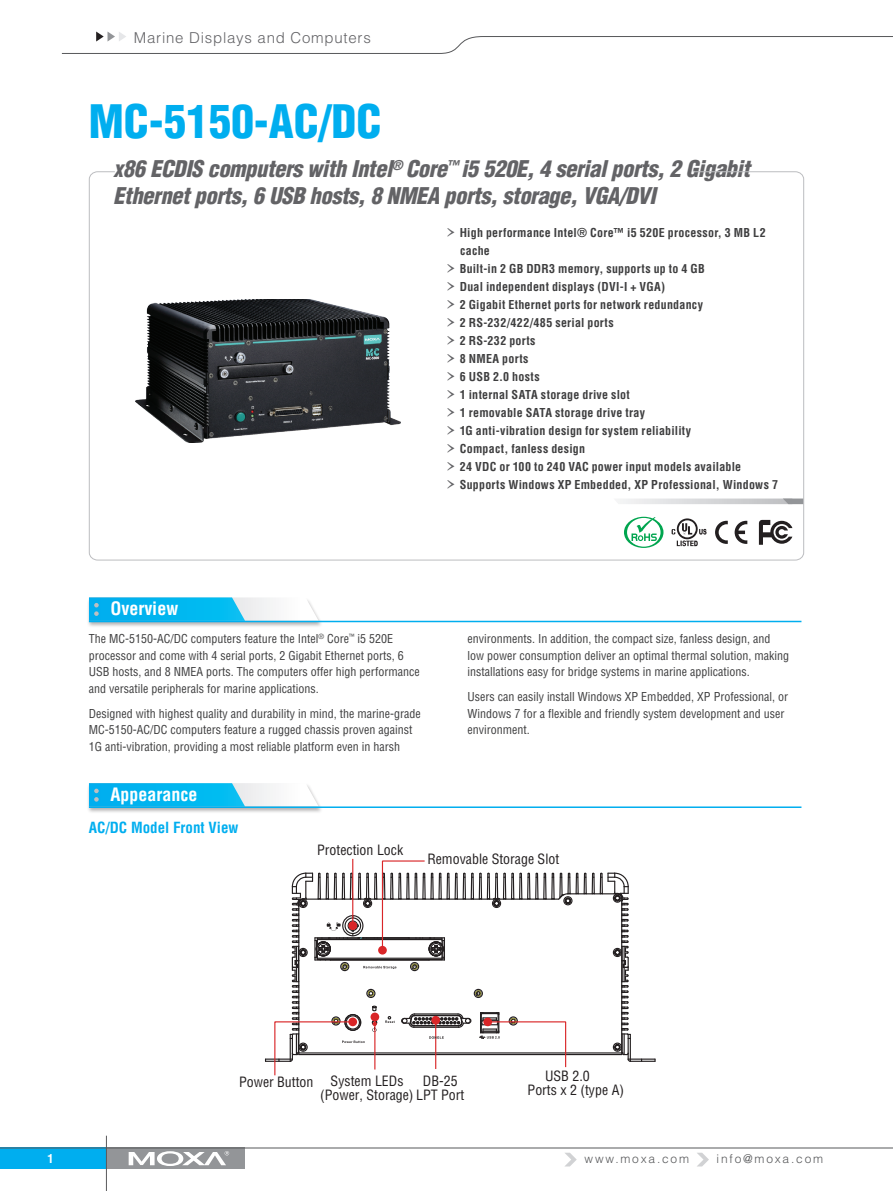
<style>
.page{position:relative;width:893px;height:1191px;background:#fff}
.page>*{position:absolute;margin:0;border:0;box-sizing:border-box;transform-origin:0 0}
.pro_name{font:900 condensed 45px "Helvetica";color:#00aeef}
.pro_des{font:italic 900 condensed 22.5px/27px "Helvetica";letter-spacing:-.015em;color:#636366}
.topic{font:700 condensed 18px "Helvetica";color:#fff}
.t1{font:300 15px "Helvetica";letter-spacing:.05em;color:#636366}
.t2{font:700 condensed 15px "Helvetica";color:#00aeef}
.t3{font:condensed 13.95px/14px "Helvetica";color:#231f20}
.body{font:condensed 12px/16.5px "Helvetica";color:#3e3e3f}
.t4{font:700 condensed 12px/18px "Helvetica";letter-spacing:.02em;color:#3e3e3f}
.t5{font:300 12px "Helvetica";letter-spacing:.15em;color:#57585a}
.t6{font:700 condensed 12px "Helvetica";color:#fff}
.s1{font-family:"Garamond Premr Pro";font-weight:400;font-stretch:normal;font-size:24px;color:#636366}
</style>
<div class="page">
<div style="left:0;top:1147px;width:106px;height:22px;background:#00aeef"></div>
<div style="left:106px;top:1147px;width:138px;height:22px;background:#939598"></div>
<hr style="left:0;top:1147px;width:893px;height:1px;background:#57585a">
<svg style="left:129px;top:1151px;width:100px;height:15px"></svg>
<hr style="left:106px;top:1135px;width:1px;height:56px;background:#59595c">
<svg style="left:697px;top:1152px;width:12px;height:14px"></svg>
<svg style="left:565px;top:1152px;width:12px;height:14px"></svg>
<svg style="left:61px;top:32px;width:832px;height:22px"></svg>
<svg style="left:618px;top:498px;width:184px;height:6px"></svg>
<svg style="left:715px;top:521px;width:13px;height:23px"></svg>
<svg style="left:735px;top:521px;width:12px;height:23px"></svg>
<svg style="left:759px;top:520px;width:33px;height:25px"></svg>
<svg style="left:672px;top:518px;width:34px;height:28px"></svg>
<img style="left:641px;top:516px;width:23px;height:20px">
<svg style="left:624px;top:517px;width:39px;height:31px"></svg>
<div style="left:87px;top:597px;width:236px;height:30px;background:#231f20;opacity:.35"></div>
<svg style="left:89px;top:597px;width:230px;height:24px"></svg>
<hr style="left:89px;top:621px;width:712px;height:1px;background:#00aeef">
<div style="left:87px;top:783px;width:236px;height:30px;background:#231f20;opacity:.35"></div>
<svg style="left:89px;top:783px;width:230px;height:23px"></svg>
<hr style="left:89px;top:806px;width:712px;height:2px;background:#00aeef">
<img style="left:136px;top:300px;width:265px;height:142px">
<hr style="left:352px;top:859px;width:1px;height:66px;background:#d92628">
<svg style="left:265px;top:860px;width:391px;height:216px"></svg>
<p class="t1" style="left:134px;top:29px;width:238px">Marine Displays and Computers</p>
<p class="pro_name" style="left:89px;top:93px;width:294px">MC-5150-AC/DC</p>
<p class="pro_des" style="left:113px;top:155px;width:638px">x86 ECDIS computers with Intel<sup>®</sup> Core<sup>™</sup> i5 520E, 4 serial ports, 2 Gigabit<br>Ethernet ports, 6 USB hosts, 8 NMEA ports, storage, VGA/DVI</p>
<p class="t4" style="left:460px;top:224px;width:307px;text-indent:-15px"><span class="s1">›</span> High performance Intel® Core™ i5 520E processor, 3 MB L2 cache</p>
<p class="t4" style="left:445px;top:260px;width:261px"><span class="s1">›</span> Built-in 2 GB DDR3 memory, supports up to 4 GB</p>
<p class="t4" style="left:445px;top:278px;width:221px"><span class="s1">›</span> Dual independent displays (DVI-I + VGA)</p>
<p class="t4" style="left:445px;top:296px;width:259px"><span class="s1">›</span> 2 Gigabit Ethernet ports for network redundancy</p>
<p class="t4" style="left:445px;top:314px;width:170px"><span class="s1">›</span> 2 RS-232/422/485 serial ports</p>
<p class="t4" style="left:445px;top:332px;width:92px"><span class="s1">›</span> 2 RS-232 ports</p>
<p class="t4" style="left:445px;top:350px;width:85px"><span class="s1">›</span> 8 NMEA ports</p>
<p class="t4" style="left:445px;top:368px;width:96px"><span class="s1">›</span> 6 USB 2.0 hosts</p>
<p class="t4" style="left:445px;top:386px;width:186px"><span class="s1">›</span> 1 internal SATA storage drive slot</p>
<p class="t4" style="left:445px;top:404px;width:201px"><span class="s1">›</span> 1 removable SATA storage drive tray</p>
<p class="t4" style="left:445px;top:422px;width:248px"><span class="s1">›</span> 1G anti-vibration design for system reliability</p>
<p class="t4" style="left:445px;top:440px;width:141px"><span class="s1">›</span> Compact, fanless design</p>
<p class="t4" style="left:445px;top:458px;width:297px"><span class="s1">›</span> 24 VDC or 100 to 240 VAC power input models available</p>
<p class="t4" style="left:445px;top:476px;width:334px"><span class="s1">›</span> Supports Windows XP Embedded, XP Professional, Windows 7</p>
<p class="topic" style="left:110px;top:598px;width:69px">Overview</p>
<p class="body" style="left:89px;top:630px;width:332px">The MC-5150-AC/DC computers feature the Intel<sup>®</sup> Core<sup>™</sup> i5 520E processor and come with 4 serial ports, 2 Gigabit Ethernet ports, 6<br>USB hosts, and 8 NMEA ports. The computers offer high performance and versatile peripherals for marine applications.</p>
<p class="body" style="left:89px;top:705px;width:333px">Designed with highest quality and durability in mind, the marine-grade<br>MC-5150-AC/DC computers feature a rugged chassis proven against<br>1G anti-vibration, providing a most reliable platform even in harsh</p>
<p class="body" style="left:467px;top:630px;width:323px">environments. In addition, the compact size, fanless design, and low power consumption deliver an optimal thermal solution, making installations easy for bridge systems in marine applications.</p>
<p class="body" style="left:467px;top:688px;width:322px">Users can easily install Windows XP Embedded, XP Professional, or<br>Windows 7 for a flexible and friendly system development and user environment.</p>
<p class="topic" style="left:110px;top:783px;width:88px">Appearance</p>
<p class="t2" style="left:89px;top:818px;width:151px">AC/DC Model Front View</p>
<p class="t3" style="left:317px;top:842px;width:88px">Protection Lock</p>
<p class="t3" style="left:427px;top:851px;width:133px">Removable Storage Slot</p>
<p class="t3" style="left:320px;top:1073px;width:146px;text-indent:103px">DB-25 (Power, Storage) LPT Port</p>
<p class="t3" style="left:528px;top:1069px;width:98px;text-indent:17px">USB 2.0<br>Ports x 2 (type A)</p>
<p class="t3" style="left:239px;top:1074px;width:166px">Power Button System LEDs</p>
<p class="t6" style="left:47px;top:1151px;width:8px">1</p>
<p class="t5" style="left:585px;top:1151px;width:106px">www.moxa.com</p>
<p class="t5" style="left:717px;top:1151px;width:108px">info@moxa.com</p>
</div>
